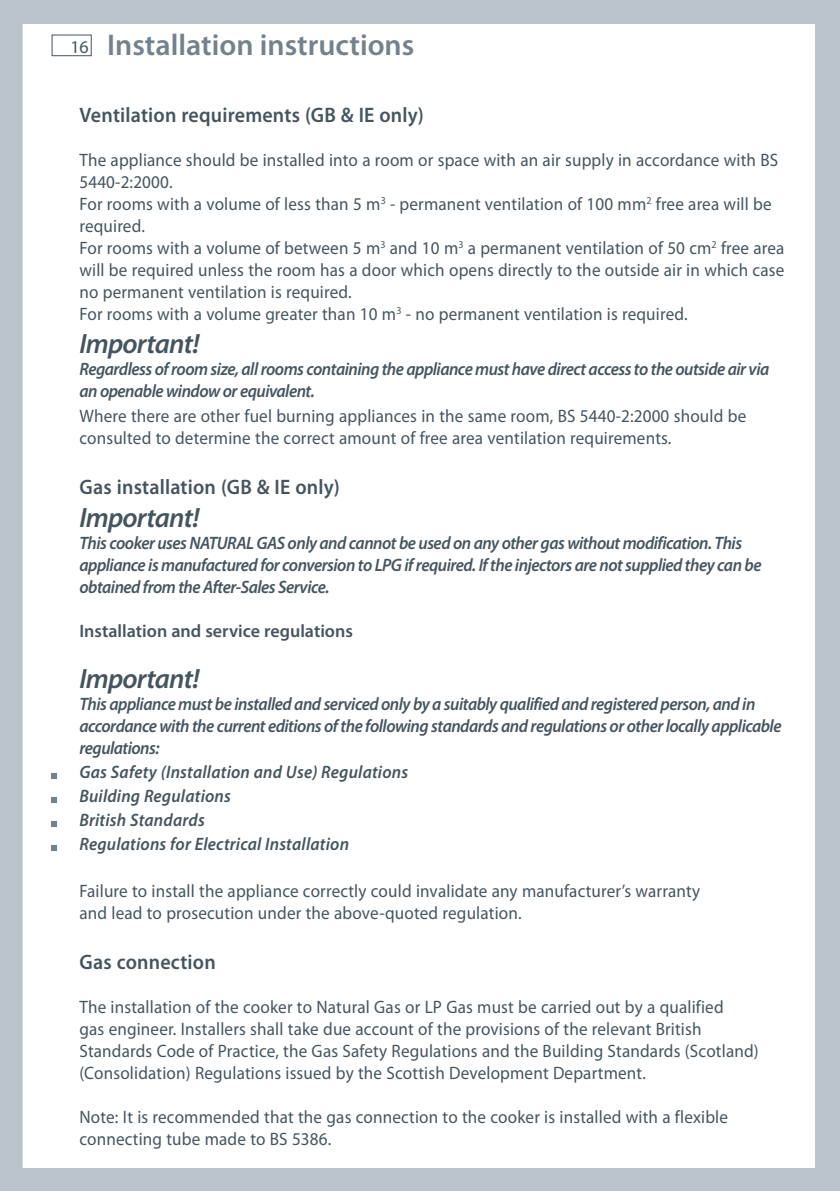
<style>
.page{position:relative;width:840px;height:1191px;background:#fff}
.page>*{position:absolute;margin:0;border:0;box-sizing:border-box;transform-origin:0 0}
.t1{font:600 30px "Myriad Pro";color:#73828d}
.t2{font:italic 600 28px "Myriad Pro";letter-spacing:-.03em;color:#455560}
.t3{font:600 21px "Myriad Pro";letter-spacing:.01em;color:#455560;scale:.95 1}
.t4{font:18px/22px "Myriad Pro";letter-spacing:.01em;color:#455560;scale:.95 1}
.t5{font:italic 600 18px/22px "Myriad Pro";letter-spacing:-.03em;color:#455560;scale:.95 1}
.t6{font:italic 600 18px/24px "Myriad Pro";letter-spacing:.01em;color:#455560;scale:.95 1}
.t7{font:600 18px "Myriad Pro";color:#455560}
.s1{font-weight:400;font-size:18px;color:#455560}
</style>
<div class="page">
<div style="left:52px;top:35px;width:40px;height:21px;border:1px solid #455560"></div>
<div style="left:0;top:0;width:839px;height:23px;background:#bbc4cc"></div>
<div style="left:0;top:1168px;width:839px;height:23px;background:#bbc4cc"></div>
<div style="left:0;top:0;width:23px;height:1191px;background:#bbc4cc"></div>
<div style="left:815px;top:0;width:24px;height:1191px;background:#bbc4cc"></div>
<svg style="left:51px;top:773px;width:6px;height:6px"></svg>
<svg style="left:51px;top:797px;width:6px;height:6px"></svg>
<svg style="left:51px;top:821px;width:6px;height:6px"></svg>
<svg style="left:51px;top:845px;width:6px;height:6px"></svg>
<h1 class="t1" style="left:70px;top:34px;width:345px"><span class="s1">16</span> Installation instructions</h1>
<p class="t3" style="left:79px;top:107px;width:364px">Ventilation requirements (GB &amp; IE only)</p>
<p class="t4" style="left:79px;top:151px;width:743px">The appliance should be installed into a room or space with an air supply in accordance with BS 5440-2:2000.<br>For rooms with a volume of less than 5 m<sup>3</sup> - permanent ventilation of 100 mm<sup>2</sup> free area will be required.<br>For rooms with a volume of between 5 m<sup>3</sup> and 10 m<sup>3</sup> a permanent ventilation of 50 cm<sup>2</sup> free area will be required unless the room has a door which opens directly to the outside air in which case no permanent ventilation is required.<br>For rooms with a volume greater than 10 m<sup>3</sup> - no permanent ventilation is required.</p>
<h2 class="t2" style="left:79px;top:333px;width:121px">Important!</h2>
<p class="t5" style="left:79px;top:360px;width:727px">Regardless of room size, all rooms containing the appliance must have direct access to the outside air via an openable window or equivalent.</p>
<p class="t4" style="left:79px;top:407px;width:703px">Where there are other fuel burning appliances in the same room, BS 5440-2:2000 should be consulted to determine the correct amount of free area ventilation requirements.</p>
<p class="t3" style="left:79px;top:479px;width:275px">Gas installation (GB &amp; IE only)</p>
<h2 class="t2" style="left:79px;top:507px;width:121px">Important!</h2>
<p class="t5" style="left:79px;top:534px;width:719px">This cooker uses NATURAL GAS only and cannot be used on any other gas without modification. This appliance is manufactured for conversion to LPG if required. If the injectors are not supplied they can be obtained from the After-Sales Service.</p>
<p class="t7" style="left:79px;top:624px;width:275px">Installation and service regulations</p>
<h2 class="t2" style="left:79px;top:668px;width:121px">Important!</h2>
<p class="t5" style="left:79px;top:695px;width:740px">This appliance must be installed and serviced only by a suitably qualified and registered person, and in accordance with the current editions of the following standards and regulations or other locally applicable regulations:</p>
<p class="t6" style="left:79px;top:762px;width:347px">Gas Safety (Installation and Use) Regulations<br>Building Regulations<br>British Standards<br>Regulations for Electrical Installation</p>
<p class="t4" style="left:79px;top:882px;width:654px">Failure to install the appliance correctly could invalidate any manufacturer’s warranty and lead to prosecution under the above-quoted regulation.</p>
<p class="t3" style="left:79px;top:954px;width:145px">Gas connection</p>
<p class="t4" style="left:79px;top:998px;width:716px">The installation of the cooker to Natural Gas or LP Gas must be carried out by a qualified<br>gas engineer. Installers shall take due account of the provisions of the relevant British Standards Code of Practice, the Gas Safety Regulations and the Building Standards (Scotland) (Consolidation) Regulations issued by the Scottish Development Department.</p>
<p class="t4" style="left:79px;top:1108px;width:683px">Note: It is recommended that the gas connection to the cooker is installed with a flexible connecting tube made to BS 5386.</p>
</div>
